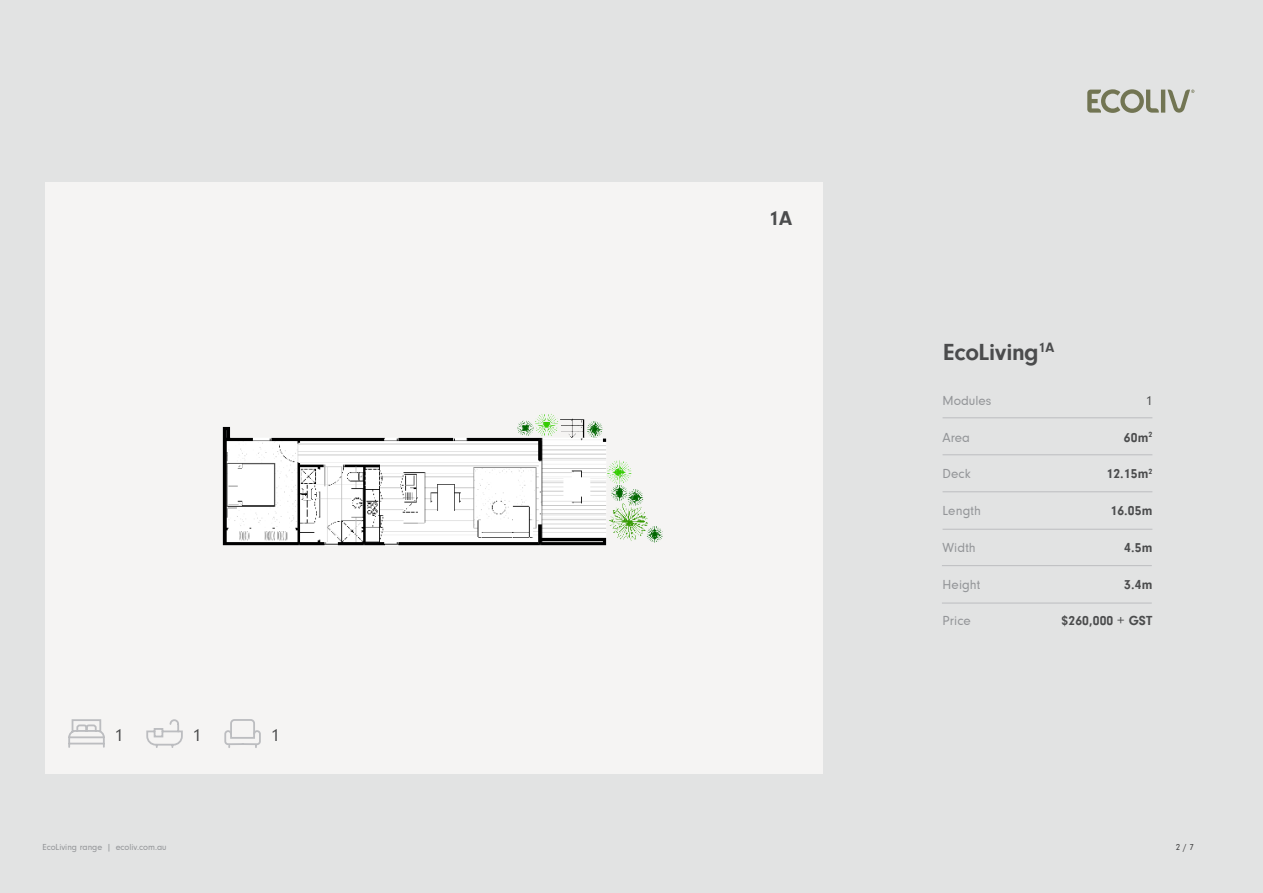
<style>
.page{position:relative;width:1263px;height:893px;background:#e2e3e3}
.page>*{position:absolute;margin:0;border:0;box-sizing:border-box;transform-origin:0 0}
.t1{font:700 24px "Neuzeit Gro";letter-spacing:-.01em;color:#4b4c4d}
.t2{font:700 20.55px "Neuzeit Gro";color:#4b4c4d}
.P3{font:18px "Neuzeit Gro";color:#4b4c4d}
.P1{font:700 13.5px "Neuzeit Gro";letter-spacing:.01em;color:#4b4c4d}
.P1-2{font:13.5px "Neuzeit Gro";letter-spacing:.005em;color:#939598}
.P1-3{font:13.5px "Neuzeit Gro";color:#4b4c4d}
.t3{font:9px "Neuzeit Gro";color:#939598}
.t4{font:9px "Neuzeit Gro";color:#3e3e3f}
</style>
<div class="page">
<svg style="left:1087px;top:89px;width:107px;height:24px"></svg>
<div style="left:46px;top:183px;width:776px;height:591px;background:#f5f4f3"></div>
<img style="left:222px;top:414px;width:441px;height:132px">
<svg style="left:68px;top:719px;width:37px;height:29px"></svg>
<svg style="left:146px;top:719px;width:37px;height:29px"></svg>
<svg style="left:224px;top:719px;width:37px;height:29px"></svg>
<hr style="left:942px;top:417px;width:210px;height:1px;background:#bcbdc0">
<hr style="left:942px;top:454px;width:210px;height:1px;background:#bcbdc0">
<hr style="left:942px;top:491px;width:210px;height:1px;background:#bcbdc0">
<hr style="left:942px;top:529px;width:210px;height:1px;background:#bcbdc0">
<hr style="left:942px;top:565px;width:210px;height:1px;background:#bcbdc0">
<hr style="left:942px;top:603px;width:210px;height:1px;background:#bcbdc0">
<p class="P3" style="left:115px;top:725px;width:11px">1</p>
<p class="P3" style="left:193px;top:725px;width:11px">1</p>
<p class="P3" style="left:271px;top:725px;width:11px">1</p>
<h3 class="t2" style="left:769px;top:206px;width:25px">1A</h3>
<h3 class="t1" style="left:943px;top:339px;width:113px">EcoLiving<sup>1A</sup></h3>
<p class="P1-2" style="left:942px;top:393px;width:50px">Modules</p>
<p class="P1-2" style="left:942px;top:430px;width:29px">Area</p>
<p class="P1-2" style="left:942px;top:467px;width:30px">Deck</p>
<p class="P1-2" style="left:942px;top:503px;width:40px">Length</p>
<p class="P1-2" style="left:942px;top:540px;width:35px">Width</p>
<p class="P1-2" style="left:942px;top:577px;width:39px">Height</p>
<p class="P1-2" style="left:942px;top:614px;width:30px">Price</p>
<p class="P1-3" style="left:1146px;top:393px;width:8px">1</p>
<p class="P1" style="left:1124px;top:430px;width:30px">60m<sup>2</sup></p>
<p class="P1" style="left:1106px;top:466px;width:47px">12.15m<sup>2</sup></p>
<p class="P1" style="left:1110px;top:503px;width:43px">16.05m</p>
<p class="P1" style="left:1124px;top:540px;width:30px">4.5m</p>
<p class="P1" style="left:1124px;top:577px;width:30px">3.4m</p>
<p class="P1" style="left:1061px;top:613px;width:92px">$260,000 + GST</p>
<p class="t3" style="left:43px;top:842px;width:126px">EcoLiving range | ecoliv.com.au</p>
<p class="t4" style="left:1176px;top:842px;width:19px">2 / 7</p>
</div>
